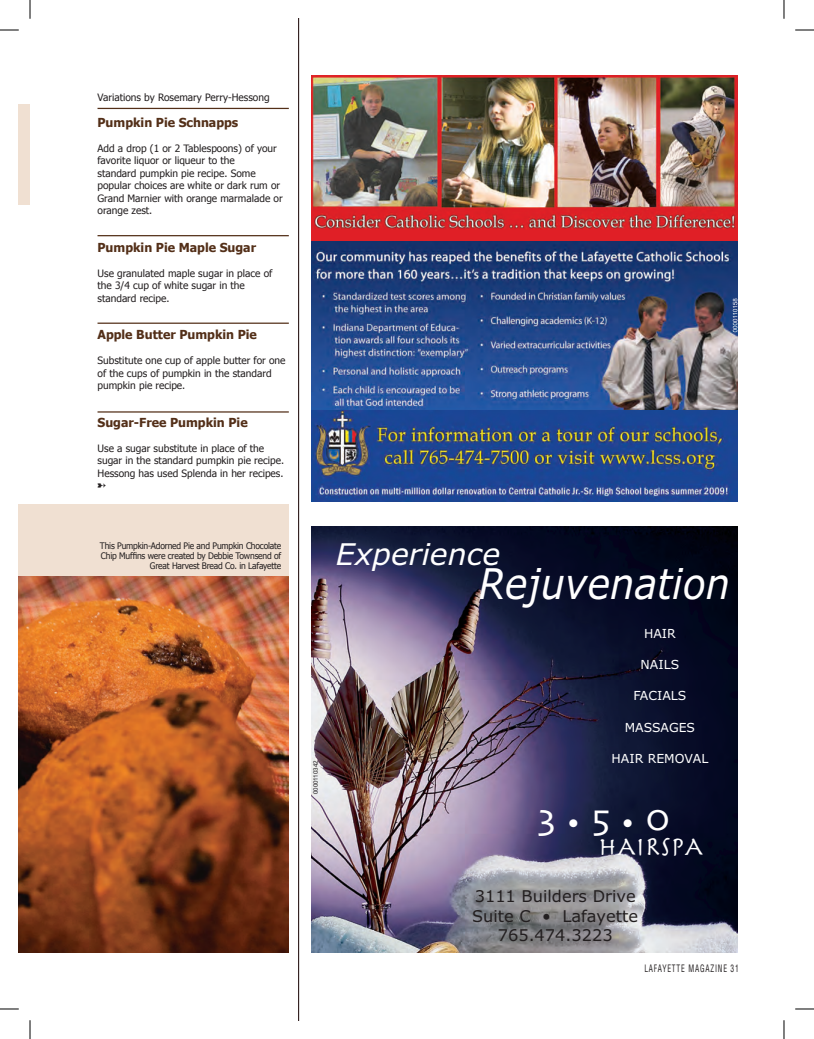
<style>
.page{position:relative;width:814px;height:1039px;background:#fff}
.page>*{position:absolute;margin:0;border:0;box-sizing:border-box;transform-origin:0 0}
.t1{font:italic 42.38px "Verdana";color:#fff;scale:.9 1}
.t2{font:39.88px "Skia";color:#fff}
.t3{font:italic 29.88px "Verdana";color:#fff}
.t4{font:27.38px "Herculanum";color:#fff}
.t5{font:16.25px/19.5px "Verdana";color:#231f20;text-align:center}
.t6{font:12.5px "Verdana";color:#fff}
.t7{font:700 12.38px "Tahoma";color:#532f18}
.t8{font:10.12px/12.5px "Tahoma";color:#231f20}
.t9{font:condensed 10px "Helvetica";letter-spacing:.11em;color:#231f20;scale:.75 1}
.t10{font:9px/10px "Tahoma";letter-spacing:-.02em;color:#231f20;text-align:right;scale:.94 1}
.t11{font:6.25px "Arial";color:#231f20}
.s1{font-size:27.38px}
</style>
<div class="page">
<div style="left:19px;top:105px;width:11px;height:100px;background:#f0e0d2"></div>
<div style="left:19px;top:504px;width:270px;height:87px;background:#f0e0d2"></div>
<img style="left:311px;top:526px;width:426px;height:426px">
<hr style="left:298px;top:19px;width:1px;height:1001px;background:#150000">
<hr style="left:97px;top:108px;width:192px;height:1px;background:#532f18">
<hr style="left:97px;top:235px;width:192px;height:1px;background:#532f18">
<hr style="left:97px;top:322px;width:192px;height:2px;background:#532f18">
<hr style="left:97px;top:411px;width:192px;height:1px;background:#532f18">
<img style="left:311px;top:75px;width:426px;height:336px">
<img style="left:311px;top:411px;width:426px;height:90px">
<svg style="left:733px;top:298px;width:4px;height:34px"></svg>
<img style="left:19px;top:576px;width:269px;height:376px">
<svg style="left:0;top:29px;width:19px;height:2px"></svg>
<svg style="left:795px;top:29px;width:19px;height:2px"></svg>
<svg style="left:0;top:1008px;width:19px;height:2px"></svg>
<svg style="left:795px;top:1008px;width:19px;height:2px"></svg>
<svg style="left:29px;top:0;width:2px;height:19px"></svg>
<svg style="left:29px;top:1020px;width:2px;height:19px"></svg>
<svg style="left:783px;top:0;width:2px;height:19px"></svg>
<svg style="left:783px;top:1020px;width:2px;height:19px"></svg>
<p class="t8" style="left:98px;top:91px;width:174px">Variations by Rosemary Perry-Hessong</p>
<p class="t7" style="left:98px;top:114px;width:142px">Pumpkin Pie Schnapps</p>
<p class="t8" style="left:98px;top:141px;width:187px">Add a drop (1 or 2 Tablespoons) of your favorite liquor or liqueur to the<br>standard pumpkin pie recipe. Some popular choices are white or dark rum or<br>Grand Marnier with orange marmalade or orange zest.</p>
<p class="t7" style="left:98px;top:239px;width:160px">Pumpkin Pie Maple Sugar</p>
<p class="t8" style="left:98px;top:267px;width:176px">Use granulated maple sugar in place of the 3/4 cup of white sugar in the standard recipe.</p>
<p class="t7" style="left:98px;top:327px;width:161px">Apple Butter Pumpkin Pie</p>
<p class="t8" style="left:98px;top:354px;width:189px">Substitute one cup of apple butter for one of the cups of pumpkin in the standard pumpkin pie recipe.</p>
<p class="t7" style="left:98px;top:414px;width:152px">Sugar-Free Pumpkin Pie</p>
<p class="t8" style="left:98px;top:442px;width:188px">Use a sugar substitute in place of the sugar in the standard pumpkin pie recipe.<br>Hessong has used Splenda in her recipes. ➸</p>
<p class="t10" style="left:100px;top:541px;width:194px">This Pumpkin-Adorned Pie and Pumpkin Chocolate<br>Chip Muffins were created by Debbie Townsend of<br>Great Harvest Bread Co. in Lafayette</p>
<p class="t11" style="left:312px;top:794px;width:36px;rotate:-90deg">0000110342</p>
<p class="t3" style="left:336px;top:535px;width:166px">Experience</p>
<p class="t1" style="left:478px;top:556px;width:281px">Rejuvenation</p>
<p class="t6" style="left:644px;top:625px;width:33px">HAIR</p>
<p class="t6" style="left:640px;top:657px;width:40px">NAILS</p>
<p class="t6" style="left:633px;top:688px;width:55px">FACIALS</p>
<p class="t6" style="left:625px;top:719px;width:72px">MASSAGES</p>
<p class="t6" style="left:611px;top:750px;width:98px">HAIR REMOVAL</p>
<p class="t2" style="left:537px;top:793px;width:134px">3 <span class="s1">•</span> 5 <span class="s1">•</span> 0</p>
<p class="t4" style="left:598px;top:829px;width:107px">HAIRSPA</p>
<p class="t5" style="left:472px;top:886px;width:168px">3111 Builders Drive<br>Suite C • Lafayette<br>765.474.3223</p>
<p class="t9" style="left:644px;top:962px;width:128px">LAFAYETTE MAGAZINE 31</p>
</div>
